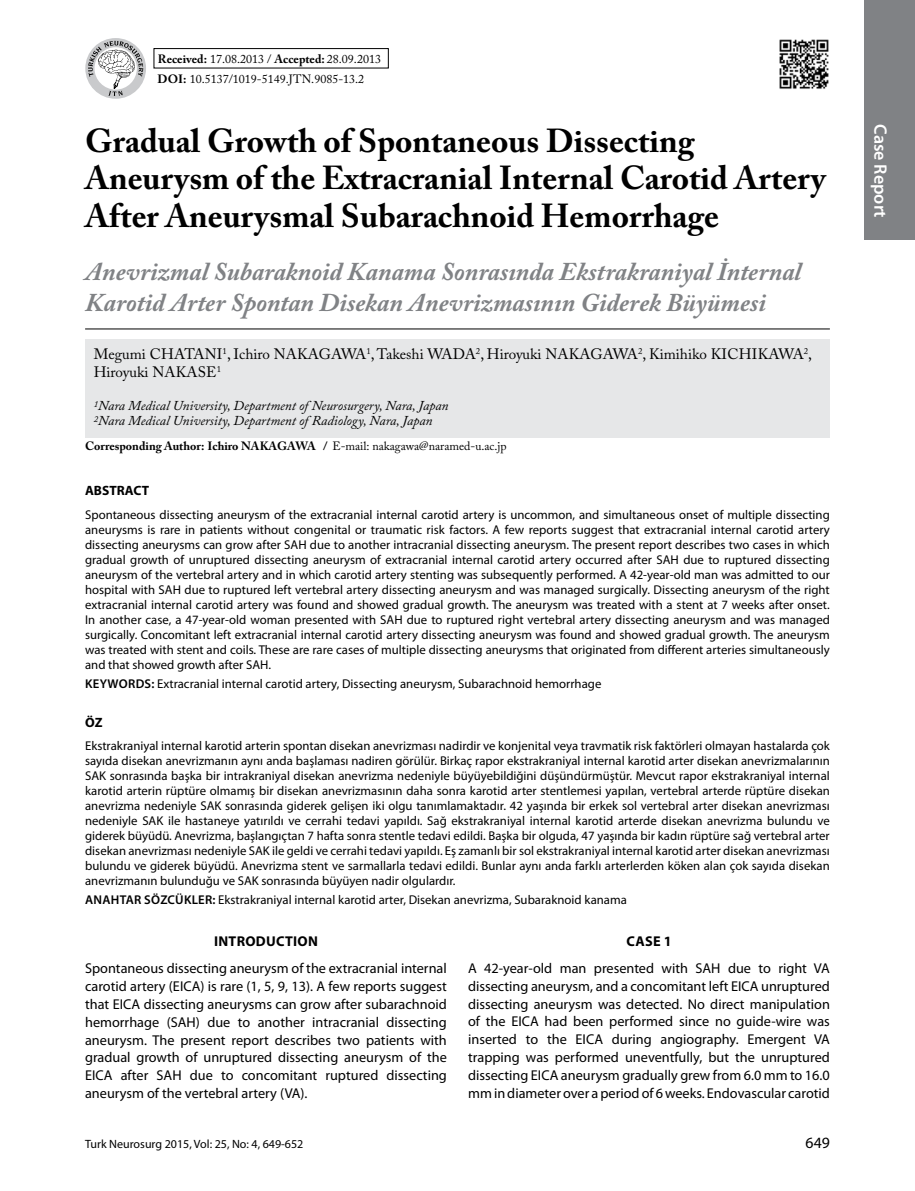
<style>
.page{position:relative;width:915px;height:1191px;background:#fff}
.page>*{position:absolute;margin:0;border:0;box-sizing:border-box;transform-origin:0 0}
.t1{font:700 33px/37.5px "Adobe Caslon Pro";color:#000}
.t2{font:italic 700 25.5px/31.5px "Adobe Caslon Pro";color:#808285}
.t3{font:600 18px "Myriad Pro";color:#fff}
.t4{font:15.75px "Myriad Pro";color:#000}
.t5{font:15px/18px "Adobe Caslon Pro";color:#000}
.t6{font:14.25px/18px "Myriad Pro";color:#000;text-align:justify}
.t7{font:700 14.25px "Myriad Pro";letter-spacing:.02em;color:#000}
.t8{font:italic 13.5px/15px "Adobe Caslon Pro";color:#000}
.t9{font:700 13.5px "Myriad Pro";color:#000}
.t10{font:12.75px/15px "Myriad Pro";color:#000;text-align:justify}
.t11{font:12px/20.2px "Adobe Caslon Pro";color:#000}
.t12{font:700 12px "Adobe Caslon Pro";color:#000}
.t13{font:12px "Myriad Pro";color:#000}
.s1{font-weight:700}
.s2{font-weight:400}
.s3{font-weight:600}
</style>
<div class="page">
<div style="left:863px;top:0;width:51px;height:240px;background:#808285"></div>
<div style="left:153px;top:48px;width:235px;height:20px;border:1px solid #000"></div>
<svg style="left:85px;top:38px;width:61px;height:61px"></svg>
<svg style="left:88px;top:41px;width:55px;height:55px"></svg>
<div style="left:85px;top:339px;width:744px;height:98px;background:#e6e7e8"></div>
<hr style="left:85px;top:328px;width:744px;height:1px;background:#000">
<img style="left:779px;top:39px;width:50px;height:50px">
<p class="t11" style="left:158px;top:48px;width:225px"><span class="s1">Received:</span> 17.08.2013 / <span class="s1">Accepted:</span> 28.09.2013<br><span class="s1">DOI:</span> 10.5137/1019-5149.JTN.9085-13.2</p>
<h1 class="t1" style="left:85px;top:122px;width:743px">Gradual Growth of Spontaneous Dissecting<br>Aneurysm of the Extracranial Internal Carotid Artery<br>After Aneurysmal Subarachnoid Hemorrhage</h1>
<h2 class="t2" style="left:85px;top:255px;width:717px">Anevrizmal Subaraknoid Kanama Sonrasında Ekstrakraniyal İnternal<br>Karotid Arter Spontan Disekan Anevrizmasının Giderek Büyümesi</h2>
<p class="t5" style="left:94px;top:345px;width:719px">Megumi Chatan ı<sup>1</sup>, Ichiro Nakagawa<sup>1</sup>, Takeshi Wada<sup>2</sup>, Hiroyuki Nakagawa<sup>2</sup>, Kimihiko Kıch ıkawa<sup>2</sup>,<br>Hiroyuki Nakase <sup>1</sup></p>
<p class="t8" style="left:94px;top:398px;width:356px"><sup>1</sup>Nara Medical University, Department of Neurosurgery, Nara, Japan<br><sup>2</sup>Nara Medical University, Department of Radiology, Nara, Japan</p>
<p class="t12" style="left:85px;top:439px;width:423px">Corresponding Author: Ichiro Nakagawa / <span class="s2">E-mail: nakagawa@naramed-u.ac.jp</span></p>
<p class="t9" style="left:85px;top:482px;width:65px">ABSTRACT</p>
<p class="t10" style="left:85px;top:507px;width:746px">Spontaneous dissecting aneurysm of the extracranial internal carotid artery is uncommon, and simultaneous onset of multiple dissecting aneurysms is rare in patients without congenital or traumatic risk factors. A few reports suggest that extracranial internal carotid artery dissecting aneurysms can grow after SAH due to another intracranial dissecting aneurysm. The present report describes two cases in which gradual growth of unruptured dissecting aneurysm of extracranial internal carotid artery occurred after SAH due to ruptured dissecting aneurysm of the vertebral artery and in which carotid artery stenting was subsequently performed. A 42-year-old man was admitted to our hospital with SAH due to ruptured left vertebral artery dissecting aneurysm and was managed surgically. Dissecting aneurysm of the right extracranial internal carotid artery was found and showed gradual growth. The aneurysm was treated with a stent at 7 weeks after onset.<br>In another case, a 47-year-old woman presented with SAH due to ruptured right vertebral artery dissecting aneurysm and was managed surgically. Concomitant left extracranial internal carotid artery dissecting aneurysm was found and showed gradual growth. The aneurysm was treated with stent and coils. These are rare cases of multiple dissecting aneurysms that originated from different arteries simultaneously and that showed growth after SAH.</p>
<p class="t10" style="left:85px;top:676px;width:517px"><span class="s3">KEYWORDS:</span> Extracranial internal carotid artery, Dissecting aneurysm, Subarachnoid hemorrhage</p>
<p class="t9" style="left:85px;top:713px;width:19px">ÖZ</p>
<p class="t10" style="left:85px;top:738px;width:746px">Ekstrakraniyal internal karotid arterin spontan disekan anevrizması nadirdir ve konjenital veya travmatik risk faktörleri olmayan hastalarda çok sayıda disekan anevrizmanın aynı anda başlaması nadiren görülür. Birkaç rapor ekstrakraniyal internal karotid arter disekan anevrizmalarının SAK sonrasında başka bir intrakraniyal disekan anevrizma nedeniyle büyüyebildiğini düşündürmüştür. Mevcut rapor ekstrakraniyal internal karotid arterin rüptüre olmamış bir disekan anevrizmasının daha sonra karotid arter stentlemesi yapılan, vertebral arterde rüptüre disekan anevrizma nedeniyle SAK sonrasında giderek gelişen iki olgu tanımlamaktadır. 42 yaşında bir erkek sol vertebral arter disekan anevrizması nedeniyle SAK ile hastaneye yatırıldı ve cerrahi tedavi yapıldı. Sağ ekstrakraniyal internal karotid arterde disekan anevrizma bulundu ve giderek büyüdü. Anevrizma, başlangıçtan 7 hafta sonra stentle tedavi edildi. Başka bir olguda, 47 yaşında bir kadın rüptüre sağ vertebral arter disekan anevrizması nedeniyle SAK ile geldi ve cerrahi tedavi yapıldı. Eş zamanlı bir sol ekstrakraniyal internal karotid arter disekan anevrizması bulundu ve giderek büyüdü. Anevrizma stent ve sarmallarla tedavi edildi. Bunlar aynı anda farklı arterlerden köken alan çok sayıda disekan anevrizmanın bulunduğu ve SAK sonrasında büyüyen nadir olgulardır.</p>
<p class="t10" style="left:85px;top:892px;width:543px"><span class="s3">ANAHTAR SÖZCÜKLER:</span> Ekstrakraniyal internal karotid arter, Disekan anevrizma, Subaraknoid kanama</p>
<p class="t7" style="left:214px;top:932px;width:105px">INTRODUCTION</p>
<p class="t6" style="left:85px;top:958px;width:363px">Spontaneous dissecting aneurysm of the extracranial internal carotid artery (EICA) is rare (1, 5, 9, 13). A few reports suggest that EICA dissecting aneurysms can grow after subarachnoid hemorrhage (SAH) due to another intracranial dissecting aneurysm. The present report describes two patients with gradual growth of unruptured dissecting aneurysm of the EICA after SAH due to concomitant ruptured dissecting aneurysm of the vertebral artery (VA).</p>
<p class="t7" style="left:626px;top:932px;width:47px">CASE 1</p>
<p class="t6" style="left:468px;top:958px;width:363px">A 42-year-old man presented with SAH due to right VA dissecting aneurysm, and a concomitant left EICA unruptured dissecting aneurysm was detected. No direct manipulation of the EICA had been performed since no guide-wire was inserted to the EICA during angiography. Emergent VA trapping was performed uneventfully, but the unruptured dissecting EICA aneurysm gradually grew from 6.0 mm to 16.0 mm in diameter over a period of 6 weeks. Endovascular carotid</p>
<p class="t13" style="left:85px;top:1137px;width:220px">Turk Neurosurg 2015, Vol: 25, No: 4, 649-652</p>
<p class="t4" style="left:805px;top:1133px;width:26px">649</p>
<h3 class="t3" style="left:891px;top:124px;width:95px;rotate:90deg">CASE REPORT</h3>
</div>
